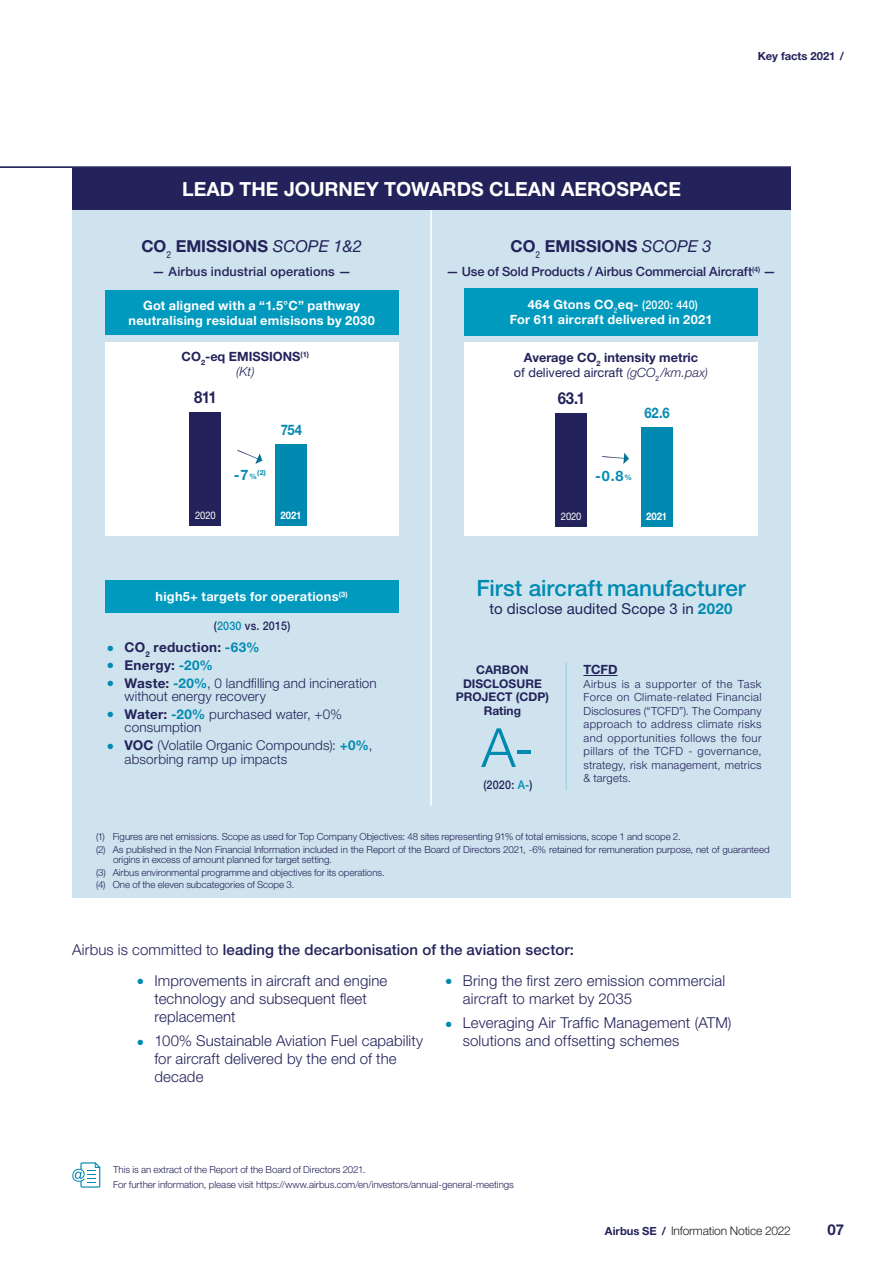
<style>
.page{position:relative;width:893px;height:1263px;background:#fff}
.page>*{position:absolute;margin:0;border:0;box-sizing:border-box;transform-origin:0 0}
.t1{font:300 54px "Helvetica Neue LT Std";color:#008ab2}
.t2{font:500 22.5px "Helvetica Neue LT Std";color:#008ab2}
.t3{font:700 19.5px "Helvetica Neue LT Std";color:#fff}
.t4{font:700 16.5px "Helvetica Neue LT Std";color:#23225a}
.t5{font:700 16.5px "Helvetica Neue LT Std";color:#23225a;scale:.9 1}
.t6{font:300 15px/18px "Helvetica Neue LT Std";letter-spacing:.005em;color:#23225a}
.t7{font:500 15px "Helvetica Neue LT Std";letter-spacing:.005em;color:#23225a}
.t8{font:15px "Helvetica Neue LT Std";color:#23225a}
.t9{font:700 15px "Helvetica Neue LT Std";color:#23225a}
.t10{font:700 14.55px "Helvetica Neue LT Std";color:#008ab2;scale:.9 1}
.t11{font:700 14.4px "Helvetica Neue LT Std";color:#008ab2}
.t12{font:300 13.5px/13.5px "Helvetica Neue LT Std";letter-spacing:.01em;color:#23225a}
.t13{font:700 13.5px "Helvetica Neue LT Std";letter-spacing:.02em;color:#23225a}
.t14{font:700 12.75px/15.3px "Helvetica Neue LT Std";letter-spacing:.02em;color:#fff;text-align:center}
.t15{font:700 12.75px/15.3px "Helvetica Neue LT Std";color:#23225a;text-align:center}
.t16{font:500 12.75px "Helvetica Neue LT Std";color:#23225a}
.t17{font:700 12px/13.5px "Helvetica Neue LT Std";color:#23225a;text-align:center}
.t18{font:300 12px "Helvetica Neue LT Pro";letter-spacing:-.015em;color:#231f20}
.t19{font:500 12px "Helvetica Neue LT Std";letter-spacing:.015em;color:#23225a;scale:.9 1}
.t20{font:300 11.25px/13.5px "Helvetica Neue LT Std";letter-spacing:.025em;color:#23225a;text-align:justify}
.t21{font:700 11.25px "Helvetica Neue LT Std";letter-spacing:-.005em;color:#23225a}
.t22{font:10.5px "Helvetica Neue LT Std";letter-spacing:-.02em;color:#fff;scale:.9 1}
.t23{font:700 10.5px "Helvetica Neue LT Std";letter-spacing:.005em;color:#fff;scale:.9 1}
.t24{font:300 9.75px/12.6px "Helvetica Neue LT Std";letter-spacing:-.005em;color:#23225a}
.t25{font:700 7.05px "Helvetica Neue LT Std";color:#008ab2}
.s1{font-weight:400;font-style:italic}
.s2{font-weight:300;font-style:italic}
.s3{font-size:7.5px}
.s4{color:#008ab2}
.s5{font-weight:700}
.s6{font-weight:700;color:#008ab2}
.s7{font-weight:500;font-size:12px}
.s8{font-weight:400}
.s9{font-weight:300}
.s10{font-family:"Helvetica Neue LT Std";font-weight:700;font-size:11.25px;color:#23225a}
</style>
<div class="page">
<div style="left:72px;top:173px;width:719px;height:724px;background:#cee3ed"></div>
<hr style="left:583px;top:675px;width:35px;height:1px;background:#23225a">
<hr style="left:430px;top:209px;width:2px;height:597px;background:#fff">
<div style="left:464px;top:343px;width:294px;height:193px;background:#fff"></div>
<div style="left:464px;top:289px;width:294px;height:47px;background:#009abe"></div>
<div style="left:555px;top:414px;width:32px;height:113px;background:#23225a"></div>
<div style="left:641px;top:427px;width:31px;height:100px;background:#008ab2"></div>
<div style="left:105px;top:580px;width:293px;height:33px;background:#009abe"></div>
<div style="left:105px;top:290px;width:293px;height:45px;background:#009abe"></div>
<div style="left:105px;top:342px;width:293px;height:194px;background:#fff"></div>
<div style="left:190px;top:413px;width:31px;height:113px;background:#23225a"></div>
<div style="left:275px;top:444px;width:32px;height:82px;background:#008ab2"></div>
<div style="left:72px;top:168px;width:719px;height:42px;background:#23225a"></div>
<hr style="left:566px;top:662px;width:1px;height:128px;background:#a7d0e1">
<svg style="left:72px;top:1162px;width:29px;height:26px"></svg>
<hr style="left:0;top:166px;width:791px;height:2px;background:#23225a">
<svg style="left:237px;top:450px;width:25px;height:14px"></svg>
<svg style="left:602px;top:453px;width:27px;height:11px"></svg>
<h3 class="t3" style="left:182px;top:181px;width:500px">LEAD THE JOURNEY TOWARDS CLEAN AEROSPACE</h3>
<p class="t21" style="left:758px;top:52px;width:88px">Key facts 2021 /</p>
<h3 class="t4" style="left:141px;top:240px;width:222px">CO<sub>2</sub> EMISSIONS <span class="s1">SCOPE 1&amp;2</span></h3>
<h3 class="t16" style="left:152px;top:267px;width:200px">— Airbus industrial operations —</h3>
<h3 class="t14" style="left:129px;top:299px;width:248px">Got aligned with a “1.5°C ” pathway neutralising residual emisisons by 2030</h3>
<h3 class="t15" style="left:182px;top:350px;width:129px">CO<sub>2</sub>-eq EMISSIONS<sup>(1) </sup><span class="s2">(Kt)</span></h3>
<h3 class="t5" style="left:194px;top:391px;width:27px">811</h3>
<p class="t22" style="left:195px;top:511px;width:24px">2020</p>
<h3 class="t11" style="left:234px;top:469px;width:24px">-7 <span class="s3">%</span></h3>
<p class="t25" style="left:257px;top:470px;width:10px">(2 )</p>
<h3 class="t10" style="left:281px;top:425px;width:25px">754</h3>
<p class="t23" style="left:280px;top:511px;width:25px">2021</p>
<h3 class="t14" style="left:156px;top:590px;width:194px">h igh5+ targets for operations<sup>(3</sup> <sup>)</sup></h3>
<p class="t19" style="left:214px;top:621px;width:87px">(<span class="s4">2030</span> vs. 2015)</p>
<h3 class="t13" style="left:108px;top:642px;width:154px"><span class="s4">●</span> CO<sub>2</sub> reduction: <span class="s4">-63%</span></h3>
<h3 class="t13" style="left:108px;top:660px;width:107px"><span class="s4">●</span> Energy: <span class="s4">-20%</span></h3>
<h3 class="t12" style="left:125px;top:678px;width:254px;text-indent:-17px"><span class="s4">●</span> <span class="s5">Waste:</span> <span class="s6">-20%</span>, 0 landfilling and incineration without energy recovery</h3>
<h3 class="t12" style="left:125px;top:709px;width:219px;text-indent:-17px"><span class="s4">●</span> <span class="s5">Water:</span> <span class="s6">-20%</span> purchased water, +0% consumption</h3>
<h3 class="t12" style="left:125px;top:740px;width:250px;text-indent:-17px"><span class="s4">●</span> <span class="s5">VOC</span> (Volatile Organic Compounds): <span class="s6">+0%</span>, absorbing ramp up impacts</h3>
<h3 class="t4" style="left:510px;top:240px;width:203px">CO<sub>2</sub> EMISSIONS <span class="s1">SCOPE 3</span></h3>
<h3 class="t16" style="left:446px;top:267px;width:331px">— Use of Sold Products / Airbus Commercial Aircraft<sup>(4</sup> <sup>)</sup> —</h3>
<h3 class="t14" style="left:510px;top:298px;width:204px">464 Gtons CO<sub>2</sub>eq- <span class="s7">(2020: 440 )<br></span>For 611 aircraft delivered in 2021</h3>
<h3 class="t15" style="left:514px;top:351px;width:196px">Average CO<sub>2</sub> intensity metric<br><span class="s8">of delivered aircraft</span> <span class="s2">(gCO</span><sub>2</sub> <span class="s2">/km.pax)</span></h3>
<h3 class="t5" style="left:558px;top:392px;width:32px">63.1</h3>
<h3 class="t10" style="left:644px;top:407px;width:30px">62.6</h3>
<p class="t22" style="left:561px;top:512px;width:24px">2020</p>
<h3 class="t11" style="left:595px;top:470px;width:38px">-0.8 <span class="s3">%</span></h3>
<p class="t23" style="left:646px;top:512px;width:25px">2021</p>
<h2 class="t2" style="left:476px;top:580px;width:271px">F irst aircraft manufacturer</h2>
<h3 class="t8" style="left:490px;top:603px;width:244px">to disclose audited Scope 3 in <span class="s6">2020</span></h3>
<p class="t17" style="left:456px;top:664px;width:94px">CARBON<br>DISCLOSURE<br>PROJECT (CDP)<br>Rating</p>
<h1 class="t1" style="left:482px;top:727px;width:54px">A-</h1>
<p class="t19" style="left:483px;top:780px;width:56px">(2020: <span class="s4">A-</span>)</p>
<h3 class="t15" style="left:583px;top:663px;width:36px">TCFD</h3>
<p class="t20" style="left:583px;top:678px;width:180px">Airbus is a supporter of the Task Force on Climate-related Financial Disclosures (“TCFD”). The Company approach to address climate risks and opportunities follows the four pillars of the TCFD - governance, strategy, risk management, metrics &amp; targets.</p>
<p class="t24" style="left:96px;top:831px;width:675px">(1 ) Figures are net emissions. Scope as used for Top Company Objectives: 48 sites representing 91 % of total emissions, scope 1 and scope 2 .<br>(2 ) As published in the Non Financial Information included in the Report of the Board of Directors 2021, -6% retained for remuneration purpose, net of guaranteed</p>
<p class="t24" style="left:96px;top:854px;width:290px;text-indent:17px">origins in excess of amount planned for target setting.<br>(3 ) Airbus environmental programme and objectives for its operations. (4 ) O ne of the eleven subcategories of Scope 3.</p>
<h3 class="t7" style="left:72px;top:944px;width:503px"><span class="s9">Airbus is committed to</span> leading the decarbonisation of the aviation sector :</h3>
<h3 class="t6" style="left:154px;top:973px;width:234px;text-indent:-17px"><span class="s4">●</span> Improvements in aircraft and engine technology and subsequent fleet replacement</h3>
<h3 class="t6" style="left:154px;top:1034px;width:270px;text-indent:-17px"><span class="s4">●</span> 100% Sustainable Aviation Fuel capability for aircraft delivered by the end of the decade</h3>
<h3 class="t6" style="left:463px;top:973px;width:264px;text-indent:-17px"><span class="s4">●</span> Bring the first zero emission commercial aircraft to market by 2035</h3>
<h3 class="t6" style="left:463px;top:1016px;width:270px;text-indent:-17px"><span class="s4">●</span> Leveraging Air Traffic Management (ATM) solutions and offsetting schemes</h3>
<p class="t24" style="left:113px;top:1162px;width:402px;line-height:15.5px">This is an extract of the Report of the Board of Directors 2021.<br>For further information, please visit https://www.airbus.com/en/investors/annual-general-meetings</p>
<p class="t18" style="left:605px;top:1226px;width:188px"><span class="s10">Airbus SE /</span> Information Notice 2022</p>
<h3 class="t9" style="left:827px;top:1224px;width:18px">07</h3>
</div>
